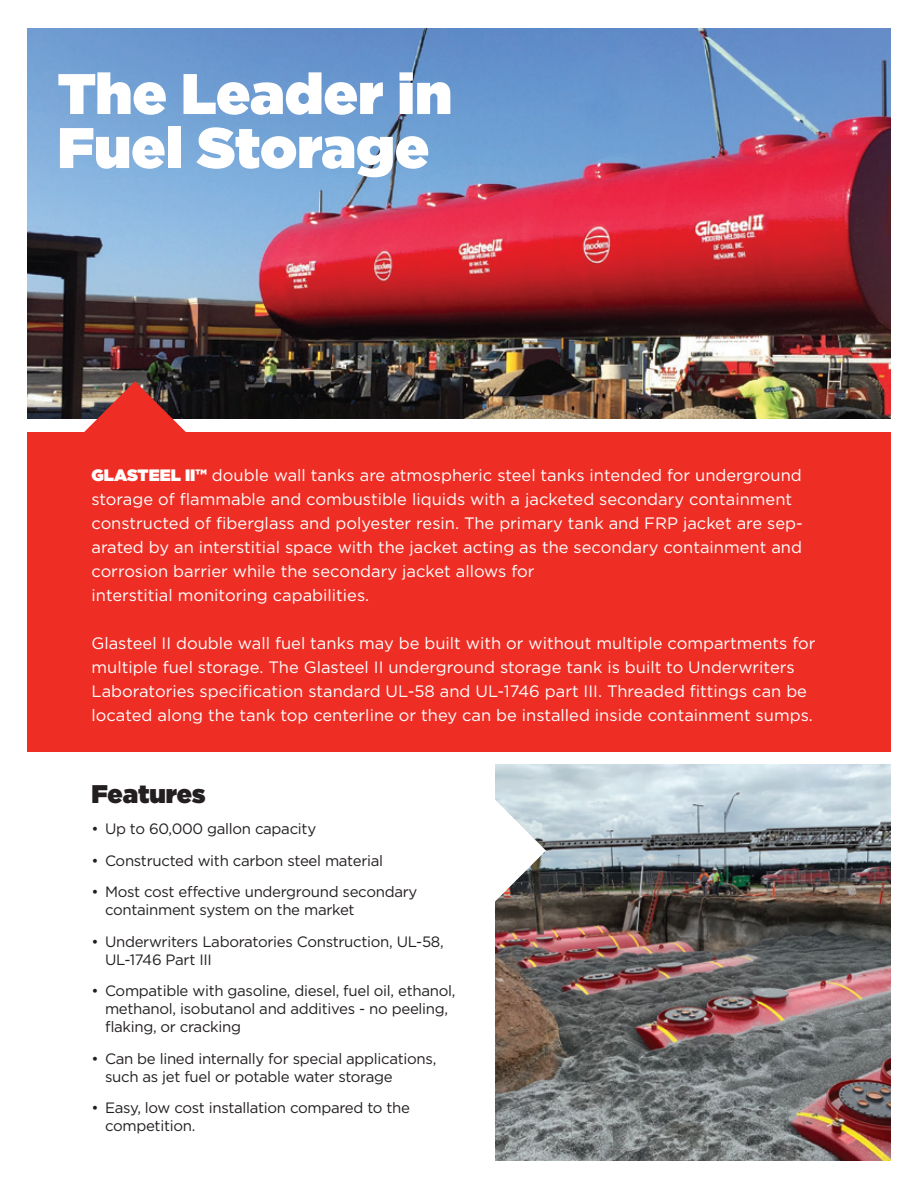
<style>
.page{position:relative;width:918px;height:1188px;background:#fff}
.page>*{position:absolute;margin:0;border:0;box-sizing:border-box;transform-origin:0 0}
.t1{font:900 57.15px/54px "Gotham";letter-spacing:.005em;color:#fff}
.t2{font:900 25.5px "Gotham";color:#231f20}
.t3{font:16.5px/24px "Gotham";color:#fff}
.t4{font:15px/18px "Gotham";letter-spacing:-.02em;color:#231f20}
.s1{font-weight:900}
</style>
<div class="page">
<img style="left:27px;top:28px;width:864px;height:390px">
<div style="left:27px;top:432px;width:864px;height:319px;background:#ee2e25"></div>
<img style="left:495px;top:765px;width:396px;height:396px">
<svg style="left:84px;top:381px;width:102px;height:51px;background:#a5443d"></svg>
<svg style="left:495px;top:800px;width:51px;height:101px"></svg>
<h1 class="t1" style="left:58px;top:66px;width:396px">The Leader in<br>Fuel Storage</h1>
<p class="t3" style="left:92px;top:463px;width:713px"><span class="s1">GLASTEEL II™</span> double wall tanks are atmospheric steel tanks intended for underground storage of flammable and combustible liquids with a jacketed secondary containment constructed of fiberglass and polyester resin. The primary tank and FRP jacket are sep&shy;arated by an interstitial space with the jacket acting as the secondary containment and corrosion barrier while the secondary jacket allows for<br>interstitial monitoring capabilities.</p>
<p class="t3" style="left:92px;top:631px;width:726px">Glasteel II double wall fuel tanks may be built with or without multiple compartments for multiple fuel storage. The Glasteel II underground storage tank is built to Underwriters Laboratories specification standard UL-58 and UL-1746 part III. Threaded fittings can be located along the tank top centerline or they can be installed inside containment sumps.</p>
<h2 class="t2" style="left:92px;top:776px;width:116px">Features</h2>
<p class="t4" style="left:92px;top:820px;width:226px">• Up to 60,000 gallon capacity</p>
<p class="t4" style="left:92px;top:851px;width:293px">• Constructed with carbon steel material</p>
<p class="t4" style="left:105px;top:883px;width:314px;text-indent:-14px">• Most cost effective underground secondary containment system on the market</p>
<p class="t4" style="left:105px;top:932px;width:340px;text-indent:-14px">• Underwriters Laboratories Construction, UL-58,<br>UL-1746 Part III</p>
<p class="t4" style="left:105px;top:982px;width:352px;text-indent:-14px">• Compatible with gasoline, diesel, fuel oil, ethanol, methanol, isobutanol and additives - no peeling, flaking, or cracking</p>
<p class="t4" style="left:105px;top:1049px;width:333px;text-indent:-14px">• Can be lined internally for special applications, such as jet fuel or potable water storage</p>
<p class="t4" style="left:105px;top:1099px;width:307px;text-indent:-14px">• Easy, low cost installation compared to the competition.</p>
</div>
